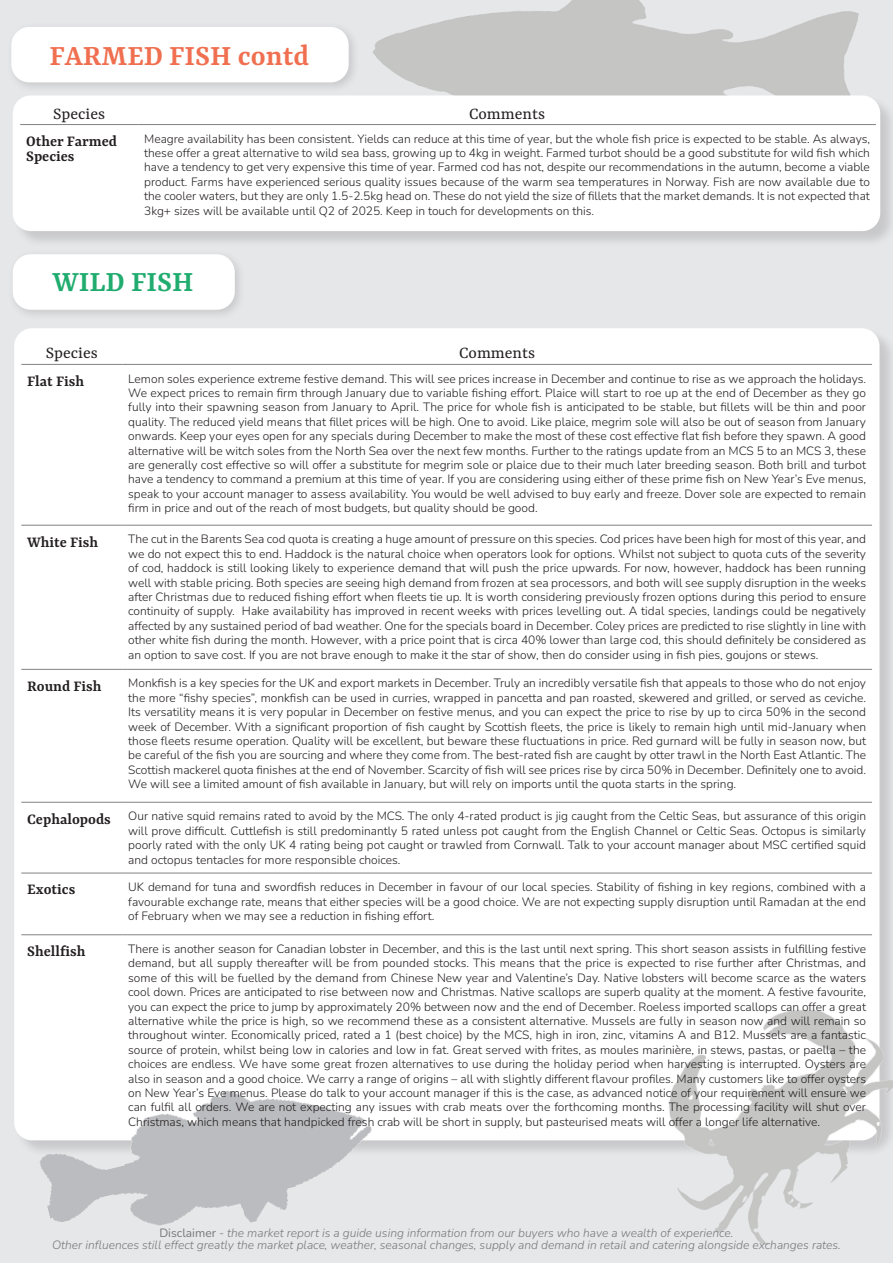
<style>
.page{position:relative;width:893px;height:1263px;background:#e6e7e9}
.page>*{position:absolute;margin:0;border:0;box-sizing:border-box;transform-origin:0 0}
.t1{font:600 31.5px "Rasa";color:#f06f50}
.t2{font:600 31.5px "Rasa";color:#21ac6f}
.t3{font:18px "Rasa";color:#231f20}
.t4{font:600 16.5px/15px "Rasa";color:#231f20}
.t5{font:300 12px/14.4px "Nunito";color:#231f20;text-align:justify}
.t6{font:italic 300 12px "Nunito";color:#76787b}
.s1{font-weight:400;font-style:normal}
</style>
<div class="page">
<img style="left:373px;top:0;width:486px;height:95px">
<div style="left:14px;top:328px;width:865px;height:812px;background:#fff;border-radius:18px"></div>
<div style="left:8px;top:249px;width:238px;height:72px;background:#231f20;opacity:.15"></div>
<div style="left:13px;top:254px;width:222px;height:56px;background:#fff;border-radius:18px"></div>
<img style="left:604px;top:950px;width:289px;height:295px">
<img style="left:31px;top:1090px;width:355px;height:136px">
<hr style="left:122px;top:873px;width:750px;height:1px;background:#808285">
<hr style="left:122px;top:802px;width:750px;height:1px;background:#808285">
<hr style="left:21px;top:873px;width:101px;height:1px;background:#808285">
<hr style="left:122px;top:934px;width:750px;height:1px;background:#808285">
<hr style="left:21px;top:802px;width:101px;height:1px;background:#808285">
<hr style="left:21px;top:934px;width:101px;height:1px;background:#808285">
<hr style="left:21px;top:669px;width:101px;height:1px;background:#808285">
<hr style="left:122px;top:669px;width:750px;height:1px;background:#808285">
<hr style="left:21px;top:364px;width:101px;height:1px;background:#808285">
<hr style="left:122px;top:364px;width:750px;height:1px;background:#808285">
<hr style="left:21px;top:525px;width:101px;height:1px;background:#808285">
<hr style="left:122px;top:525px;width:750px;height:1px;background:#808285">
<div style="left:14px;top:96px;width:879px;height:152px;background:#231f20;opacity:.15"></div>
<div style="left:13px;top:95px;width:867px;height:136px;background:#fff;border-radius:18px"></div>
<hr style="left:20px;top:124px;width:118px;height:1px;background:#808285">
<hr style="left:138px;top:124px;width:738px;height:1px;background:#808285">
<div style="left:6px;top:22px;width:354px;height:72px;background:#231f20;opacity:.15"></div>
<div style="left:11px;top:27px;width:338px;height:55px;background:#fff;border-radius:18px"></div>
<p class="t1" style="left:49px;top:36px;width:261px">FARMED FISH contd</p>
<p class="t3" style="left:53px;top:103px;width:53px">Species</p>
<p class="t3" style="left:469px;top:103px;width:77px">Comments</p>
<p class="t4" style="left:26px;top:134px;width:93px">Other Farmed<br>Species</p>
<p class="t5" style="left:144px;top:131px;width:727px">Meagre availability has been consistent. Yields can reduce at this time of year, but the whole fish price is expected to be stable. As always, these offer a great alternative to wild sea bass, growing up to 4kg in weight. Farmed turbot should be a good substitute for wild fish which have a tendency to get very expensive this time of year. Farmed cod has not, despite our recommendations in the autumn, become a viable product. Farms have experienced serious quality issues because of the warm sea temperatures in Norway. Fish are now available due to the cooler waters, but they are only 1.5-2.5kg head on. These do not yield the size of fillets that the market demands. It is not expected that 3kg+ sizes will be available until Q2 of 2025. Keep in touch for developments on this.</p>
<p class="t2" style="left:53px;top:263px;width:142px">WILD FISH</p>
<p class="t3" style="left:46px;top:343px;width:53px">Species</p>
<p class="t3" style="left:459px;top:343px;width:77px">Comments</p>
<p class="t4" style="left:27px;top:374px;width:58px">Flat Fish</p>
<p class="t5" style="left:128px;top:371px;width:739px">Lemon soles experience extreme festive demand. This will see prices increase in December and continue to rise as we approach the holidays.<br>We expect prices to remain firm through January due to variable fishing effort. Plaice will start to roe up at the end of December as they go fully into their spawning season from January to April. The price for whole fish is anticipated to be stable, but fillets will be thin and poor quality. The reduced yield means that fillet prices will be high. One to avoid. Like plaice, megrim sole will also be out of season from January onwards. Keep your eyes open for any specials during December to make the most of these cost effective flat fish before they spawn. A good alternative will be witch soles from the North Sea over the next few months. Further to the ratings update from an MCS 5 to an MCS 3, these are generally cost effective so will offer a substitute for megrim sole or plaice due to their much later breeding season. Both brill and turbot have a tendency to command a premium at this time of year. If you are considering using either of these prime fish on New Year’s Eve menus, speak to your account manager to assess availability. You would be well advised to buy early and freeze. Dover sole are expected to remain firm in price and out of the reach of most budgets, but quality should be good.</p>
<p class="t4" style="left:27px;top:535px;width:72px">White Fish</p>
<p class="t5" style="left:128px;top:531px;width:739px">The cut in the Barents Sea cod quota is creating a huge amount of pressure on this species. Cod prices have been high for most of this year, and we do not expect this to end. Haddock is the natural choice when operators look for options. Whilst not subject to quota cuts of the severity of cod, haddock is still looking likely to experience demand that will push the price upwards. For now, however, haddock has been running well with stable pricing. Both species are seeing high demand from frozen at sea processors, and both will see supply disruption in the weeks after Christmas due to reduced fishing effort when fleets tie up. It is worth considering previously frozen options during this period to ensure continuity of supply. Hake availability has improved in recent weeks with prices levelling out. A tidal species, landings could be negatively affected by any sustained period of bad weather. One for the specials board in December. Coley prices are predicted to rise slightly in line with other white fish during the month. However, with a price point that is circa 40% lower than large cod, this should definitely be considered as an option to save cost. If you are not brave enough to make it the star of show, then do consider using in fish pies, goujons or stews.</p>
<p class="t4" style="left:27px;top:679px;width:76px">Round Fish</p>
<p class="t5" style="left:128px;top:676px;width:739px">Monkfish is a key species for the UK and export markets in December. Truly an incredibly versatile fish that appeals to those who do not enjoy the more “fishy species”, monkfish can be used in curries, wrapped in pancetta and pan roasted, skewered and grilled, or served as ceviche.<br>Its versatility means it is very popular in December on festive menus, and you can expect the price to rise by up to circa 50% in the second week of December. With a significant proportion of fish caught by Scottish fleets, the price is likely to remain high until mid-January when those fleets resume operation. Quality will be excellent, but beware these fluctuations in price. Red gurnard will be fully in season now, but be careful of the fish you are sourcing and where they come from. The best-rated fish are caught by otter trawl in the North East Atlantic. The Scottish mackerel quota finishes at the end of November. Scarcity of fish will see prices rise by circa 50% in December. Definitely one to avoid.<br>We will see a limited amount of fish available in January, but will rely on imports until the quota starts in the spring.</p>
<p class="t4" style="left:27px;top:812px;width:85px">Cephalopods</p>
<p class="t5" style="left:128px;top:808px;width:739px">Our native squid remains rated to avoid by the MCS. The only 4-rated product is jig caught from the Celtic Seas, but assurance of this origin will prove difficult. Cuttlefish is still predominantly 5 rated unless pot caught from the English Channel or Celtic Seas. Octopus is similarly poorly rated with the only UK 4 rating being pot caught or trawled from Cornwall. Talk to your account manager about MSC certified squid and octopus tentacles for more responsible choices.</p>
<p class="t4" style="left:27px;top:883px;width:50px">Exotics</p>
<p class="t5" style="left:128px;top:879px;width:739px">UK demand for tuna and swordfish reduces in December in favour of our local species. Stability of fishing in key regions, combined with a favourable exchange rate, means that either species will be a good choice. We are not expecting supply disruption until Ramadan at the end of February when we may see a reduction in fishing effort.</p>
<p class="t4" style="left:27px;top:944px;width:60px">Shellfish</p>
<p class="t5" style="left:128px;top:941px;width:739px">There is another season for Canadian lobster in December, and this is the last until next spring. This short season assists in fulfilling festive demand, but all supply thereafter will be from pounded stocks. This means that the price is expected to rise further after Christmas, and some of this will be fuelled by the demand from Chinese New year and Valentine’s Day. Native lobsters will become scarce as the waters cool down. Prices are anticipated to rise between now and Christmas. Native scallops are superb quality at the moment. A festive favourite, you can expect the price to jump by approximately 20% between now and the end of December. Roeless imported scallops can offer a great alternative while the price is high, so we recommend these as a consistent alternative. Mussels are fully in season now and will remain so throughout winter. Economically priced, rated a 1 (best choice) by the MCS, high in iron, zinc, vitamins A and B12. Mussels are a fantastic source of protein, whilst being low in calories and low in fat. Great served with frites, as moules marinière, in stews, pastas, or paella – the choices are endless. We have some great frozen alternatives to use during the holiday period when harvesting is interrupted. Oysters are also in season and a good choice. We carry a range of origins – all with slightly different flavour profiles. Many customers like to offer oysters on New Year’s Eve menus. Please do talk to your account manager if this is the case, as advanced notice of your requirement will ensure we can fulfil all orders. We are not expecting any issues with crab meats over the forthcoming months. The processing facility will shut over Christmas, which means that handpicked fresh crab will be short in supply, but pasteurised meats will offer a longer life alternative.</p>
<p class="t6" style="left:159px;top:1225px;width:576px"><span class="s1">Disclaimer</span> - the market report is a guide using information from our buyers who have a wealth of experience.</p>
<p class="t6" style="left:52px;top:1237px;width:790px">Other influences still effect greatly the market place, weather, seasonal changes, supply and demand in retail and catering alongside exchanges rates.</p>
</div>
